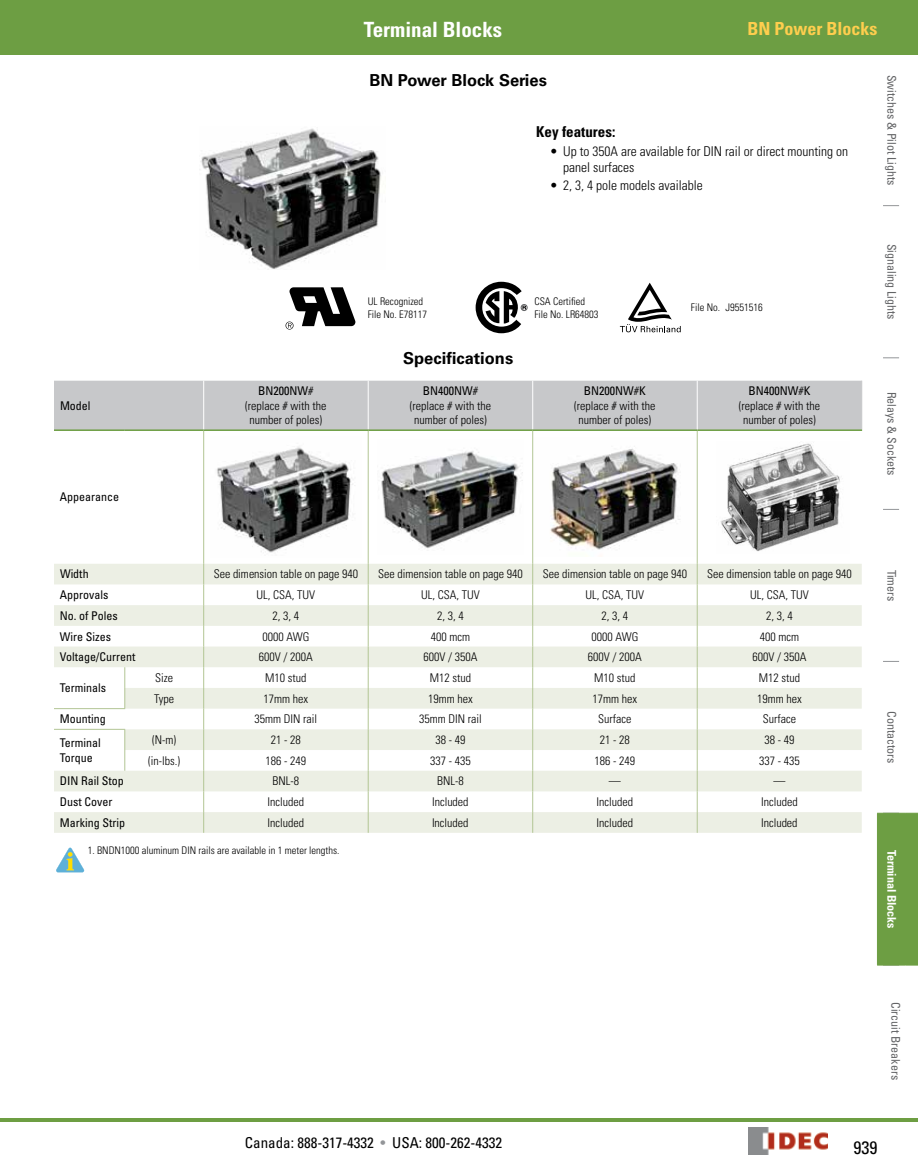
<style>
.page{position:relative;width:918px;height:1175px;background:#fff}
.page>*{position:absolute;margin:0;border:0;box-sizing:border-box;transform-origin:0 0}
.t1{font:700 condensed 21px "Univers LT Std";color:#fff}
.t2{font:700 condensed 18px "Univers LT Std";color:#ffce4e}
.t3{font:condensed 18px "Univers LT Std";color:#000}
.t4{font:700 16.5px "Univers LT Std";color:#000}
.t5{font:condensed 15px "Univers LT Std";color:#000}
.t6{font:700 condensed 15px "Univers LT Std";color:#000}
.t7{font:300 condensed 13.5px/16.2px "Univers LT Std";color:#000}
.t8{font:300 condensed 12px/14.4px "Univers LT Std";color:#000;text-align:center}
.t9{font:condensed 12px/14.4px "Univers LT Std";color:#000}
.t10{font:condensed 12px "Univers LT Std";color:#636466}
.t11{font:700 condensed 12px "Univers LT Std";color:#fff}
.t12{font:300 condensed 10.5px/12.6px "Univers LT Std";color:#000}
.s1{color:#939598}
</style>
<div class="page">
<img style="left:200px;top:128px;width:181px;height:142px">
<svg style="left:286px;top:287px;width:69px;height:42px"></svg>
<div style="left:521px;top:304px;width:7px;height:7px;border:1px solid #636466;border-radius:50%"></div>
<svg style="left:476px;top:282px;width:50px;height:51px"></svg>
<svg style="left:620px;top:283px;width:61px;height:49px"></svg>
<div style="left:54px;top:381px;width:807px;height:48px;background:#c7c8ca"></div>
<svg style="left:54px;top:564px;width:808px;height:268px;fill:#ecefe4"></svg>
<hr style="left:203px;top:431px;width:1px;height:133px;background:#b2c594">
<hr style="left:368px;top:431px;width:1px;height:133px;background:#b2c594">
<hr style="left:532px;top:431px;width:1px;height:133px;background:#b2c594">
<hr style="left:697px;top:431px;width:1px;height:133px;background:#b2c594">
<svg style="left:124px;top:667px;width:1px;height:41px"></svg>
<hr style="left:54px;top:708px;width:71px;height:1px;background:#b2c594">
<hr style="left:54px;top:729px;width:71px;height:1px;background:#b2c594">
<svg style="left:124px;top:729px;width:1px;height:41px"></svg>
<svg style="left:203px;top:564px;width:1px;height:268px"></svg>
<svg style="left:368px;top:564px;width:1px;height:268px"></svg>
<svg style="left:532px;top:564px;width:1px;height:268px"></svg>
<svg style="left:697px;top:564px;width:1px;height:268px"></svg>
<hr style="left:368px;top:381px;width:1px;height:48px;background:#fff">
<hr style="left:532px;top:381px;width:1px;height:48px;background:#fff">
<hr style="left:861px;top:381px;width:1px;height:48px;background:#c7c8ca">
<hr style="left:697px;top:429px;width:165px;height:2px;background:#6d9e43">
<hr style="left:697px;top:381px;width:1px;height:48px;background:#fff">
<hr style="left:204px;top:429px;width:164px;height:2px;background:#6d9e43">
<hr style="left:368px;top:429px;width:165px;height:2px;background:#6d9e43">
<hr style="left:533px;top:429px;width:164px;height:2px;background:#6d9e43">
<hr style="left:203px;top:381px;width:1px;height:48px;background:#fff">
<hr style="left:54px;top:429px;width:71px;height:2px;background:#6d9e43">
<hr style="left:125px;top:429px;width:79px;height:2px;background:#6d9e43">
<img style="left:217px;top:446px;width:136px;height:107px">
<img style="left:381px;top:451px;width:142px;height:97px">
<img style="left:550px;top:448px;width:130px;height:102px">
<img style="left:720px;top:443px;width:120px;height:108px">
<svg style="left:56px;top:847px;width:28px;height:25px"></svg>
<svg style="left:883px;top:205px;width:16px;height:1px"></svg>
<svg style="left:883px;top:357px;width:16px;height:1px"></svg>
<svg style="left:883px;top:509px;width:16px;height:1px"></svg>
<svg style="left:883px;top:661px;width:16px;height:1px"></svg>
<div style="left:877px;top:813px;width:41px;height:152px;background:#6d9e43"></div>
<div style="left:0;top:0;width:918px;height:54px;background:#6d9e43"></div>
<img style="left:748px;top:1127px;width:80px;height:27px">
<hr style="left:0;top:1118px;width:918px;height:3px;background:#6d9e43">
<p class="t9" style="left:60px;top:398px;width:32px">Model</p>
<p class="t9" style="left:60px;top:489px;width:61px">Appearance</p>
<p class="t9" style="left:258px;top:384px;width:57px">BN200NW#</p>
<p class="t8" style="left:245px;top:398px;width:83px">(replace # with the number of poles)</p>
<h1 class="t1" style="left:364px;top:17px;width:140px">Terminal Blocks</h1>
<h2 class="t2" style="left:748px;top:18px;width:131px">BN Power Blocks</h2>
<h3 class="t4" style="left:370px;top:70px;width:179px">BN Power Block Series</h3>
<p class="t6" style="left:536px;top:123px;width:81px">Key features:</p>
<p class="t7" style="left:563px;top:143px;width:286px;text-indent:-14px">• Up to 350A are available for DIN rail or direct mounting on panel surfaces</p>
<p class="t7" style="left:550px;top:177px;width:154px">• 2, 3, 4 pole models available</p>
<p class="t10" style="left:899px;top:75px;width:112px;rotate:90deg">Switches &amp; Pilot Lights</p>
<p class="t12" style="left:368px;top:295px;width:61px">UL Recognized<br>File No. E78117</p>
<p class="t12" style="left:534px;top:295px;width:66px">CSA Certified<br>File No. LR64803</p>
<p class="t12" style="left:691px;top:301px;width:73px">File No. J9551516</p>
<h3 class="t4" style="left:403px;top:348px;width:112px">Specifications</h3>
<p class="t10" style="left:899px;top:244px;width:77px;rotate:90deg">Signaling Lights</p>
<p class="t9" style="left:423px;top:384px;width:57px">BN400NW#</p>
<p class="t8" style="left:410px;top:398px;width:83px">(replace # with the number of poles)</p>
<p class="t9" style="left:584px;top:384px;width:63px">BN200NW#K</p>
<p class="t8" style="left:574px;top:398px;width:83px">(replace # with the number of poles)</p>
<p class="t9" style="left:748px;top:384px;width:63px">BN400NW#K</p>
<p class="t8" style="left:739px;top:398px;width:83px">(replace # with the number of poles)</p>
<p class="t10" style="left:899px;top:391px;width:85px;rotate:90deg">Relays &amp; Sockets</p>
<p class="t9" style="left:60px;top:567px;width:30px">Width</p>
<p class="t8" style="left:214px;top:567px;width:146px">See dimension table on page 940</p>
<p class="t8" style="left:378px;top:567px;width:146px">See dimension table on page 940</p>
<p class="t8" style="left:543px;top:567px;width:146px">See dimension table on page 940</p>
<p class="t8" style="left:707px;top:567px;width:146px">See dimension table on page 940</p>
<p class="t9" style="left:60px;top:587px;width:50px">Approvals</p>
<p class="t8" style="left:257px;top:587px;width:60px">UL, CSA, TUV</p>
<p class="t8" style="left:421px;top:587px;width:60px">UL, CSA, TUV</p>
<p class="t8" style="left:586px;top:587px;width:60px">UL, CSA, TUV</p>
<p class="t8" style="left:750px;top:587px;width:60px">UL, CSA, TUV</p>
<p class="t9" style="left:60px;top:608px;width:59px">No. of Poles</p>
<p class="t8" style="left:273px;top:608px;width:28px">2, 3, 4</p>
<p class="t8" style="left:437px;top:608px;width:28px">2, 3, 4</p>
<p class="t8" style="left:602px;top:608px;width:28px">2, 3, 4</p>
<p class="t8" style="left:766px;top:608px;width:28px">2, 3, 4</p>
<p class="t9" style="left:60px;top:629px;width:53px">Wire Sizes</p>
<p class="t8" style="left:262px;top:629px;width:49px">0000 AWG</p>
<p class="t8" style="left:431px;top:629px;width:41px">400 mcm</p>
<p class="t8" style="left:591px;top:629px;width:49px">0000 AWG</p>
<p class="t8" style="left:760px;top:629px;width:41px">400 mcm</p>
<p class="t9" style="left:60px;top:649px;width:77px">Voltage/Current</p>
<p class="t8" style="left:259px;top:650px;width:55px">600V / 200A</p>
<p class="t8" style="left:423px;top:650px;width:55px">600V / 350A</p>
<p class="t8" style="left:588px;top:650px;width:55px">600V / 200A</p>
<p class="t8" style="left:752px;top:650px;width:55px">600V / 350A</p>
<p class="t9" style="left:60px;top:680px;width:48px">Terminals</p>
<p class="t8" style="left:155px;top:670px;width:19px">Size</p>
<p class="t8" style="left:265px;top:670px;width:43px">M10 stud</p>
<p class="t8" style="left:430px;top:670px;width:43px">M12 stud</p>
<p class="t8" style="left:594px;top:670px;width:43px">M10 stud</p>
<p class="t8" style="left:759px;top:670px;width:43px">M12 stud</p>
<p class="t8" style="left:154px;top:691px;width:21px">Type</p>
<p class="t8" style="left:264px;top:691px;width:46px">17mm hex</p>
<p class="t8" style="left:428px;top:691px;width:46px">19mm hex</p>
<p class="t8" style="left:593px;top:691px;width:46px">17mm hex</p>
<p class="t8" style="left:757px;top:691px;width:46px">19mm hex</p>
<p class="t9" style="left:60px;top:711px;width:47px">Mounting</p>
<p class="t8" style="left:255px;top:712px;width:64px">35mm DIN rail</p>
<p class="t8" style="left:419px;top:712px;width:64px">35mm DIN rail</p>
<p class="t8" style="left:598px;top:712px;width:35px">Surface</p>
<p class="t8" style="left:763px;top:712px;width:35px">Surface</p>
<p class="t9" style="left:60px;top:735px;width:43px">Terminal<br>Torque</p>
<p class="t8" style="left:152px;top:732px;width:25px">(N-m)</p>
<p class="t8" style="left:271px;top:732px;width:31px">21 - 28</p>
<p class="t8" style="left:435px;top:732px;width:31px">38 - 49</p>
<p class="t8" style="left:600px;top:732px;width:31px">21 - 28</p>
<p class="t8" style="left:764px;top:732px;width:31px">38 - 49</p>
<p class="t8" style="left:148px;top:753px;width:33px">(in-lbs.)</p>
<p class="t8" style="left:266px;top:753px;width:42px">186 - 249</p>
<p class="t8" style="left:430px;top:753px;width:42px">337 - 435</p>
<p class="t8" style="left:595px;top:753px;width:42px">186 - 249</p>
<p class="t8" style="left:759px;top:753px;width:42px">337 - 435</p>
<p class="t9" style="left:60px;top:773px;width:66px">DIN Rail Stop</p>
<p class="t8" style="left:273px;top:774px;width:28px">BNL-8</p>
<p class="t8" style="left:437px;top:774px;width:28px">BNL-8</p>
<p class="t8" style="left:609px;top:774px;width:13px">—</p>
<p class="t8" style="left:773px;top:774px;width:13px">—</p>
<p class="t9" style="left:60px;top:794px;width:54px">Dust Cover</p>
<p class="t8" style="left:268px;top:794px;width:38px">Included</p>
<p class="t8" style="left:432px;top:794px;width:38px">Included</p>
<p class="t8" style="left:597px;top:794px;width:38px">Included</p>
<p class="t8" style="left:761px;top:794px;width:38px">Included</p>
<p class="t9" style="left:60px;top:815px;width:67px">Marking Strip</p>
<p class="t8" style="left:267px;top:815px;width:38px">Included</p>
<p class="t8" style="left:432px;top:815px;width:38px">Included</p>
<p class="t8" style="left:597px;top:815px;width:38px">Included</p>
<p class="t8" style="left:761px;top:815px;width:38px">Included</p>
<p class="t12" style="left:88px;top:843px;width:253px">1. BNDN1000 aluminum DIN rails are available in 1 meter lengths.</p>
<p class="t10" style="left:899px;top:569px;width:33px;rotate:90deg">Timers</p>
<p class="t10" style="left:899px;top:711px;width:54px;rotate:90deg">Contactors</p>
<p class="t11" style="left:899px;top:849px;width:81px;rotate:90deg">Terminal Blocks</p>
<p class="t5" style="left:245px;top:1132px;width:259px">Canada: 888-317-4332 <span class="s1">•</span> USA: 800-262-4332</p>
<p class="t10" style="left:903px;top:1002px;width:79px;rotate:90deg">Circuit Breakers</p>
<h2 class="t3" style="left:854px;top:1136px;width:25px">939</h2>
</div>
